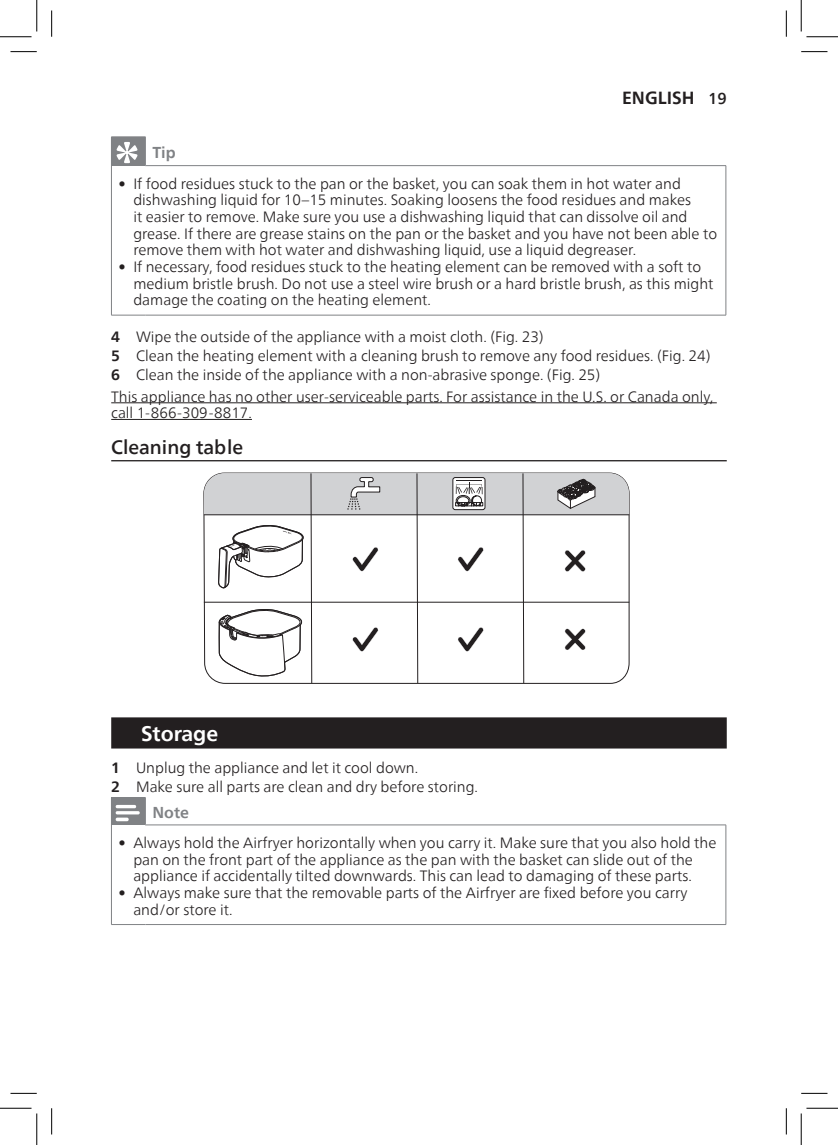
<style>
.page{position:relative;width:838px;height:1145px;background:#fff}
.page>*{position:absolute;margin:0;border:0;box-sizing:border-box;transform-origin:0 0}
.heading1{font:700 21px "Neue Frutiger World";color:#fff}
.heading2{font:500 19.25px "Neue Frutiger World";color:#231f20}
.t1{font:700 17.5px "Neue Frutiger World";color:#231f20}
.cautions-caption-par{font:700 15.75px "Neue Frutiger World";color:#808285}
.body{font:300 14.88px/16.6px "Neue Frutiger World";color:#231f20}
.s1{font-weight:500;font-size:15.75px}
.s2{font-weight:700}
</style>
<div class="page">
<hr style="left:111px;top:402px;width:605px;height:1px;background:#231f20">
<hr style="left:111px;top:419px;width:141px;height:1px;background:#231f20">
<hr style="left:111px;top:460px;width:615px;height:1px;background:#231f20">
<div style="left:111px;top:717px;width:615px;height:32px;background:#231f20"></div>
<div style="left:111px;top:137px;width:34px;height:29px;background:#808285"></div>
<svg style="left:145px;top:137px;width:1px;height:28px"></svg>
<hr style="left:145px;top:165px;width:581px;height:1px;background:#808285">
<hr style="left:111px;top:166px;width:1px;height:149px;background:#808285">
<hr style="left:111px;top:315px;width:34px;height:1px;background:#808285">
<hr style="left:145px;top:315px;width:581px;height:1px;background:#808285">
<hr style="left:725px;top:166px;width:1px;height:149px;background:#808285">
<svg style="left:116px;top:142px;width:21px;height:22px"></svg>
<svg style="left:204px;top:473px;width:425px;height:211px"></svg>
<hr style="left:111px;top:797px;width:35px;height:1px;background:#808285">
<hr style="left:145px;top:825px;width:581px;height:1px;background:#808285">
<hr style="left:111px;top:825px;width:1px;height:99px;background:#808285">
<hr style="left:111px;top:924px;width:34px;height:1px;background:#808285">
<hr style="left:145px;top:924px;width:581px;height:1px;background:#808285">
<hr style="left:725px;top:825px;width:1px;height:99px;background:#808285">
<svg style="left:111px;top:798px;width:35px;height:27px"></svg>
<svg style="left:10px;top:51px;width:27px;height:1px"></svg>
<svg style="left:801px;top:51px;width:26px;height:1px"></svg>
<svg style="left:10px;top:1093px;width:27px;height:1px"></svg>
<svg style="left:801px;top:1093px;width:26px;height:1px"></svg>
<svg style="left:51px;top:10px;width:1px;height:27px"></svg>
<svg style="left:51px;top:1108px;width:1px;height:26px"></svg>
<svg style="left:786px;top:10px;width:1px;height:27px"></svg>
<svg style="left:786px;top:1108px;width:1px;height:26px"></svg>
<hr style="left:0;top:36px;width:32px;height:1px;background:#000">
<hr style="left:806px;top:36px;width:31px;height:1px;background:#000">
<hr style="left:0;top:1108px;width:32px;height:1px;background:#000">
<hr style="left:806px;top:1108px;width:31px;height:1px;background:#000">
<hr style="left:36px;top:0;width:1px;height:31px;background:#000">
<hr style="left:36px;top:1113px;width:1px;height:32px;background:#000">
<hr style="left:800px;top:0;width:1px;height:31px;background:#000">
<hr style="left:800px;top:1113px;width:1px;height:32px;background:#000">
<p class="t1" style="left:622px;top:83px;width:106px">ENGLISH <span class="s1">19</span></p>
<p class="cautions-caption-par" style="left:152px;top:139px;width:25px">Tip</p>
<p class="body" style="left:133px;top:175px;width:585px;text-indent:-15px">• If food residues stuck to the pan or the basket, you can soak them in hot water and dishwashing liquid for 10–15 minutes. Soaking loosens the food residues and makes<br>it easier to remove. Make sure you use a dishwashing liquid that can dissolve oil and grease. If there are grease stains on the pan or the basket and you have not been able to remove them with hot water and dishwashing liquid, use a liquid degreaser.</p>
<p class="body" style="left:133px;top:259px;width:581px;text-indent:-15px">• If necessary, food residues stuck to the heating element can be removed with a soft to medium bristle brush. Do not use a steel wire brush or a hard bristle brush, as this might damage the coating on the heating element.</p>
<p class="body" style="left:111px;top:328px;width:434px"><span class="s2">4</span> Wipe the outside of the appliance with a moist cloth. (Fig. 23)</p>
<p class="body" style="left:111px;top:348px;width:600px"><span class="s2">5</span> Clean the heating element with a cleaning brush to remove any food residues. (Fig. 24)</p>
<p class="body" style="left:111px;top:367px;width:490px"><span class="s2">6</span> Clean the inside of the appliance with a non-abrasive sponge. (Fig. 25)</p>
<p class="body" style="left:111px;top:388px;width:603px">This appliance has no other user-serviceable parts. For assistance in the U.S. or Canada only, call 1-866-309-8817.</p>
<p class="heading2" style="left:111px;top:431px;width:133px">Cleaning table</p>
<p class="heading1" style="left:141px;top:715px;width:79px">Storage</p>
<p class="body" style="left:111px;top:759px;width:308px"><span class="s2">1</span> Unplug the appliance and let it cool down.</p>
<p class="body" style="left:111px;top:778px;width:368px"><span class="s2">2</span> Make sure all parts are clean and dry before storing.</p>
<p class="cautions-caption-par" style="left:152px;top:799px;width:38px">Note</p>
<p class="body" style="left:133px;top:835px;width:584px;text-indent:-15px">• Always hold the Airfryer horizontally when you carry it. Make sure that you also hold the pan on the front part of the appliance as the pan with the basket can slide out of the appliance if accidentally tilted downwards. This can lead to damaging of these parts.</p>
<p class="body" style="left:133px;top:885px;width:555px;text-indent:-15px">• Always make sure that the removable parts of the Airfryer are fixed before you carry and/or store it.</p>
</div>
